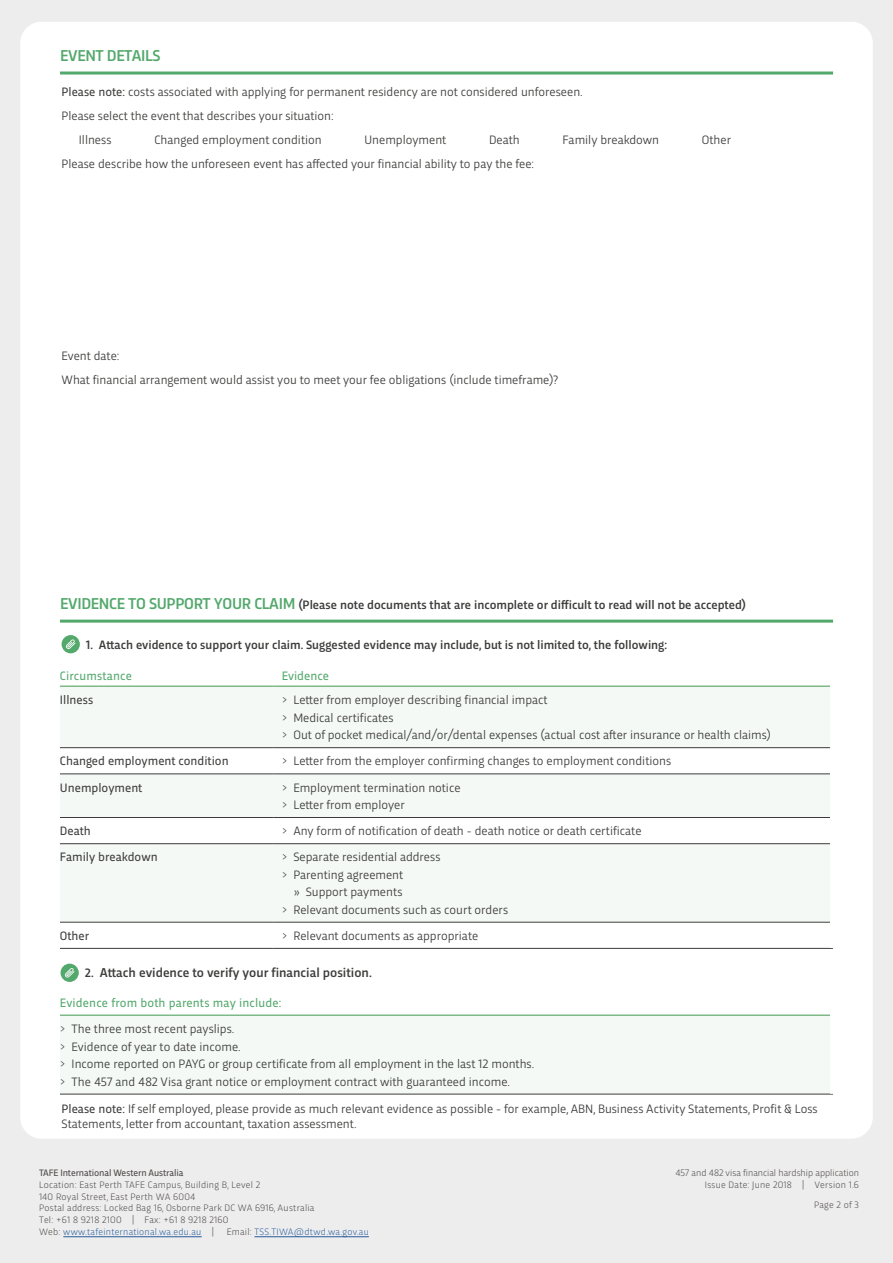
<style>
.page{position:relative;width:893px;height:1263px;background:#ededed}
.page>*{position:absolute;margin:0;border:0;box-sizing:border-box;transform-origin:0 0}
.Form_Heading{font:500 16.5px "Trasandina";letter-spacing:-.02em;color:#53a86c}
.Body{font:500 13.5px "Trasandina";color:#3c3c3b}
.Body-2{font:12.75px/15.3px "Trasandina";color:#3c3c3b}
.Form_Heading-2{font:500 12.75px "Trasandina";color:#3c3c3b}
.Body-3{font:500 12.75px "Trasandina";color:#3c3c3b}
.Form_Body{font:12.75px "Trasandina";color:#3c3c3b}
.Form_Body-2{font:12.75px "Trasandina";letter-spacing:.01em;color:#53a86c}
.t1{font:300 9.75px/11.7px "Trasandina";letter-spacing:.025em;color:#4a4645}
.t2{font:300 9.75px/11.7px "Trasandina";color:#4a4645;text-align:right}
.t3{font:9.75px "Trasandina";letter-spacing:-.01em;color:#4a4645}
.t4{font:300 9.75px "Trasandina";letter-spacing:.025em;color:#275b9b}
.s1{font-style:inherit}
.s2{font-size:16.5px;color:#53a86c}
.s3{font-weight:300}
.s4{font-size:12.75px}
.s5{color:#275b9b}
.s6{color:#4a4645}
</style>
<div class="page">
<div style="left:20px;top:22px;width:853px;height:1117px;background:#fff;border-radius:21px"></div>
<hr style="left:63px;top:1236px;width:139px;height:1px;background:#275b9b">
<hr style="left:254px;top:1236px;width:115px;height:1px;background:#275b9b">
<hr style="left:60px;top:72px;width:773px;height:3px;background:#53a86c">
<svg style="left:62px;top:635px;width:18px;height:18px"></svg>
<svg style="left:60px;top:748px;width:770px;height:174px;fill:#f5f9f5"></svg>
<hr style="left:60px;top:685px;width:213px;height:2px;background:#7eb988">
<hr style="left:273px;top:685px;width:557px;height:2px;background:#7eb988">
<hr style="left:60px;top:747px;width:213px;height:1px;background:#3c3c3b">
<hr style="left:273px;top:747px;width:557px;height:1px;background:#3c3c3b">
<hr style="left:60px;top:773px;width:213px;height:1px;background:#3c3c3b">
<hr style="left:273px;top:773px;width:557px;height:1px;background:#3c3c3b">
<hr style="left:60px;top:817px;width:213px;height:1px;background:#3c3c3b">
<hr style="left:273px;top:817px;width:557px;height:1px;background:#3c3c3b">
<hr style="left:60px;top:843px;width:213px;height:1px;background:#3c3c3b">
<hr style="left:273px;top:843px;width:557px;height:1px;background:#3c3c3b">
<hr style="left:60px;top:922px;width:213px;height:1px;background:#3c3c3b">
<hr style="left:273px;top:922px;width:557px;height:1px;background:#3c3c3b">
<hr style="left:60px;top:948px;width:213px;height:1px;background:#3c3c3b">
<hr style="left:273px;top:948px;width:560px;height:1px;background:#3c3c3b">
<div style="left:60px;top:1015px;width:771px;height:79px;background:#f5f9f5"></div>
<hr style="left:60px;top:1014px;width:770px;height:2px;background:#7eb988">
<hr style="left:60px;top:1094px;width:773px;height:1px;background:#3c3c3b">
<hr style="left:830px;top:1015px;width:3px;height:79px;background:#fff">
<svg style="left:61px;top:964px;width:18px;height:18px"></svg>
<hr style="left:60px;top:620px;width:773px;height:3px;background:#53a86c">
<p class="Form_Heading" style="left:60px;top:43px;width:102px">EVENT DETAILS</p>
<p class="Body-2" style="left:62px;top:83px;width:523px"><span class="s1">Please note:</span> costs associated with applying for permanent residency are not considered unforeseen.</p>
<p class="Body-2" style="left:62px;top:107px;width:274px">Please select the event that describes your situation:</p>
<p class="Body-2" style="left:79px;top:131px;width:34px">Illness</p>
<p class="Body-2" style="left:154px;top:131px;width:169px">Changed employment condition</p>
<p class="Body-2" style="left:365px;top:131px;width:83px">Unemployment</p>
<p class="Body-2" style="left:489px;top:131px;width:32px">Death</p>
<p class="Body-2" style="left:562px;top:131px;width:98px">Family breakdown</p>
<p class="Body-2" style="left:702px;top:131px;width:31px">Other</p>
<p class="Body-2" style="left:62px;top:155px;width:474px">Please describe how the unforeseen event has affected your financial ability to pay the fee:</p>
<p class="Body-2" style="left:62px;top:347px;width:59px">Event date:</p>
<p class="Body-2" style="left:62px;top:371px;width:498px">What financial arrangement would assist you to meet your fee obligations (include timeframe)?</p>
<p class="Form_Heading-2" style="left:60px;top:595px;width:687px"><span class="s2">EVIDENCE TO SUPPORT YOUR CLAIM</span> (Please note documents that are incomplete or difficult to read will not be accepted)</p>
<p class="Body-3" style="left:86px;top:635px;width:583px">1. Attach evidence to support your claim. Suggested evidence may include, but is not limited to, the following:</p>
<p class="Form_Body-2" style="left:60px;top:666px;width:73px">Circumstance</p>
<p class="Form_Body-2" style="left:282px;top:666px;width:49px">Evidence</p>
<p class="Form_Body" style="left:60px;top:690px;width:35px">Illness</p>
<p class="Body-2" style="left:282px;top:691px;width:267px"><span class="s3">&gt;</span> Letter from employer describing financial impact</p>
<p class="Body-2" style="left:282px;top:709px;width:113px"><span class="s3">&gt;</span> Medical certificates</p>
<p class="Body-2" style="left:282px;top:726px;width:491px"><span class="s3">&gt;</span> Out of pocket medical/and/or/dental expenses (actual cost after insurance or health claims)</p>
<p class="Form_Body" style="left:60px;top:751px;width:170px">Changed employment condition</p>
<p class="Body-2" style="left:282px;top:752px;width:391px"><span class="s3">&gt;</span> Letter from the employer confirming changes to employment conditions</p>
<p class="Form_Body" style="left:60px;top:778px;width:84px">Unemployment</p>
<p class="Body-2" style="left:282px;top:779px;width:180px"><span class="s3">&gt;</span> Employment termination notice</p>
<p class="Body-2" style="left:282px;top:796px;width:125px"><span class="s3">&gt;</span> Letter from employer</p>
<p class="Form_Body" style="left:60px;top:821px;width:32px">Death</p>
<p class="Body-2" style="left:282px;top:822px;width:361px"><span class="s3">&gt;</span> Any form of notification of death - death notice or death certificate</p>
<p class="Form_Body" style="left:60px;top:847px;width:99px">Family breakdown</p>
<p class="Body-2" style="left:282px;top:848px;width:160px"><span class="s3">&gt;</span> Separate residential address</p>
<p class="Body-2" style="left:282px;top:866px;width:123px"><span class="s3">&gt;</span> Parenting agreement</p>
<p class="Body-2" style="left:294px;top:883px;width:110px">» Support payments</p>
<p class="Body-2" style="left:282px;top:901px;width:228px"><span class="s3">&gt;</span> Relevant documents such as court orders</p>
<p class="Form_Body" style="left:60px;top:926px;width:31px">Other</p>
<p class="Body-2" style="left:282px;top:927px;width:198px"><span class="s3">&gt;</span> Relevant documents as appropriate</p>
<p class="Body" style="left:85px;top:963px;width:288px"><span class="s4">2.</span> Attach evidence to verify your financial position.</p>
<p class="Form_Body-2" style="left:60px;top:993px;width:223px">Evidence from both parents may include:</p>
<p class="Body-2" style="left:60px;top:1020px;width:176px"><span class="s3">&gt;</span> The three most recent payslips.</p>
<p class="Body-2" style="left:60px;top:1038px;width:182px"><span class="s3">&gt;</span> Evidence of year to date income.</p>
<p class="Body-2" style="left:60px;top:1055px;width:476px"><span class="s3">&gt;</span> Income reported on PAYG or group certificate from all employment in the last 12 months.</p>
<p class="Body-2" style="left:60px;top:1073px;width:452px"><span class="s3">&gt;</span> The 457 and 482 Visa grant notice or employment contract with guaranteed income.</p>
<p class="Body-2" style="left:62px;top:1100px;width:758px"><span class="s1">Please note:</span> If self employed, please provide as much relevant evidence as possible - for example, ABN, Business Activity Statements, Profit &amp; Loss<br>Statements, letter from accountant, taxation assessment.</p>
<p class="t3" style="left:39px;top:1165px;width:146px">TAFE International Western Australia</p>
<p class="t1" style="left:39px;top:1178px;width:277px">Location: East Perth TAFE Campus, Building B, Level 2<br>140 Royal Street, East Perth WA 6004<br>Postal address: Locked Bag 16, Osborne Park DC WA 6916, Australia Tel: +61 8 9218 2100 | Fax: +61 8 9218 2160<br>Web: <span class="s5">www.tafeinternational.wa.edu.au</span> |</p>
<p class="t4" style="left:227px;top:1224px;width:144px"><span class="s6">Email:</span> TSS.TIWA@dtwd.wa.gov.au</p>
<p class="t2" style="left:675px;top:1166px;width:185px">457 and 482 visa financial hardship application<br>Issue Date: June 2018 | Version 1.6</p>
<p class="t1" style="left:814px;top:1198px;width:46px">Page 2 of 3</p>
</div>
